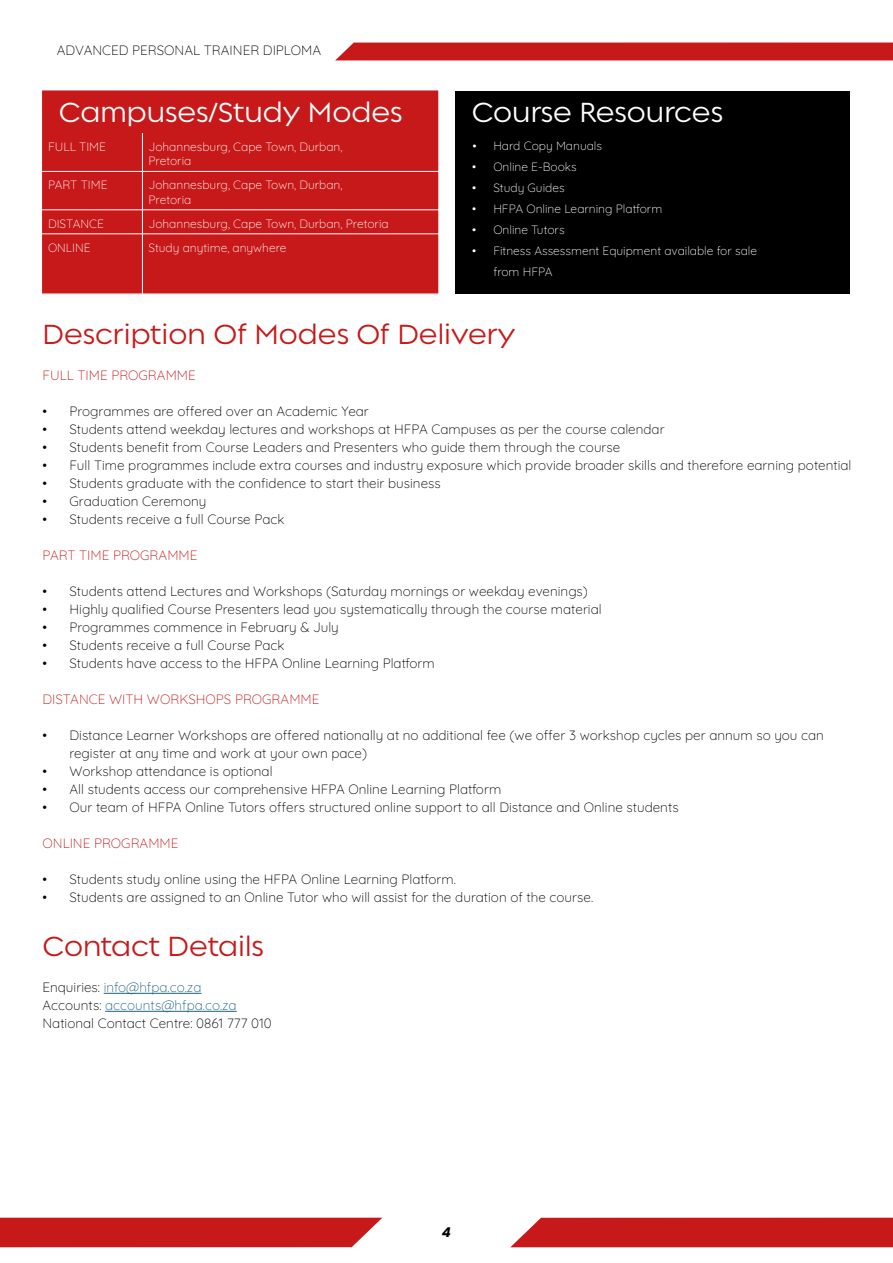
<style>
.page{position:relative;width:893px;height:1263px;background:#fff}
.page>*{position:absolute;margin:0;border:0;box-sizing:border-box;transform-origin:0 0}
.t1{font:500 30px "Regulator Nova";color:#c71919}
.t2{font:500 30px "Regulator Nova";color:#fff}
.t3{font:300 13.5px/18px "Quicksand";color:#000}
.t4{font:700 13.5px "Quicksand";color:#c71919}
.t5{font:700 13.5px "Quicksand";color:#000}
.t6{font:italic 700 13.5px "Poppins";color:#000}
.t7{font:12px/14.4px "Quicksand";color:#fff}
.t8{font:500 12px "Quicksand";color:#fff}
.s1{font-family:"Poppins"}
.s2{color:#1d6285}
</style>
<div class="page">
<div style="left:0;top:1218px;width:382px;height:29px;background:#c71919"></div>
<div style="left:510px;top:1218px;width:383px;height:29px;background:#c71919"></div>
<div style="left:42px;top:90px;width:396px;height:204px;background:#c71919;border:2px solid #c71919"></div>
<hr style="left:142px;top:133px;width:1px;height:38px;background:#fff">
<hr style="left:42px;top:171px;width:100px;height:1px;background:#fff">
<hr style="left:142px;top:171px;width:297px;height:1px;background:#fff">
<hr style="left:142px;top:172px;width:1px;height:38px;background:#fff">
<hr style="left:42px;top:210px;width:100px;height:1px;background:#fff">
<hr style="left:142px;top:210px;width:297px;height:1px;background:#fff">
<svg style="left:142px;top:210px;width:1px;height:24px"></svg>
<hr style="left:42px;top:234px;width:100px;height:1px;background:#fff">
<hr style="left:142px;top:234px;width:297px;height:1px;background:#fff">
<hr style="left:142px;top:234px;width:1px;height:60px;background:#fff">
<div style="left:455px;top:91px;width:395px;height:202px;background:#000"></div>
<hr style="left:104px;top:993px;width:97px;height:1px;background:#1d6285">
<hr style="left:105px;top:1011px;width:132px;height:1px;background:#1d6285">
<div style="left:335px;top:43px;width:558px;height:17px;background:#c71919"></div>
<p class="t5" style="left:57px;top:40px;width:266px">ADVANCED PERSONAL TRAINER DIPLOMA</p>
<h1 class="t2" style="left:59px;top:95px;width:345px">Campuses/Study Modes</h1>
<p class="t8" style="left:48px;top:137px;width:59px">FULL TIME</p>
<p class="t7" style="left:148px;top:138px;width:196px">Johannesburg, Cape Town, Durban,<br>Pretoria</p>
<p class="t8" style="left:48px;top:176px;width:61px">PART TIME</p>
<p class="t7" style="left:148px;top:177px;width:196px">Johannesburg, Cape Town, Durban,<br>Pretoria</p>
<p class="t8" style="left:48px;top:214px;width:57px">DISTANCE</p>
<p class="t7" style="left:148px;top:215px;width:242px">Johannesburg, Cape Town, Durban, Pretoria</p>
<p class="t8" style="left:48px;top:238px;width:44px">ONLINE</p>
<p class="t7" style="left:148px;top:239px;width:140px">Study anytime, anywhere</p>
<h1 class="t2" style="left:472px;top:95px;width:253px">Course Resources</h1>
<p class="t7" style="left:472px;top:137px;width:132px"><span class="s1">•</span> Hard Copy Manuals</p>
<p class="t7" style="left:472px;top:158px;width:106px">• Online E-Books</p>
<p class="t7" style="left:472px;top:179px;width:94px">• Study Guides</p>
<p class="t7" style="left:472px;top:200px;width:192px">• HFPA Online Learning Platform</p>
<p class="t7" style="left:472px;top:221px;width:94px">• Online Tutors</p>
<p class="t7" style="left:493px;top:239px;width:265px;line-height:21px;text-indent:-21px">• Fitness Assessment Equipment available for sale from HFPA</p>
<h1 class="t1" style="left:43px;top:318px;width:474px">Description Of Modes Of Delivery</h1>
<p class="t4" style="left:43px;top:365px;width:155px">FULL TIME PROGRAMME</p>
<p class="t3" style="left:43px;top:401px;width:328px">• Programmes are offered over an Academic Year</p>
<p class="t3" style="left:43px;top:419px;width:624px">• Students attend weekday lectures and workshops at HFPA Campuses as per the course calendar</p>
<p class="t3" style="left:43px;top:437px;width:579px">• Students benefit from Course Leaders and Presenters who guide them through the course</p>
<p class="t3" style="left:43px;top:455px;width:810px">• Full Time programmes include extra courses and industry exposure which provide broader skills and therefore earning potential</p>
<p class="t3" style="left:43px;top:473px;width:400px">• Students graduate with the confidence to start their business</p>
<p class="t3" style="left:43px;top:491px;width:165px">• Graduation Ceremony</p>
<p class="t3" style="left:43px;top:509px;width:243px">• Students receive a full Course Pack</p>
<p class="t4" style="left:43px;top:545px;width:156px">PART TIME PROGRAMME</p>
<p class="t3" style="left:43px;top:581px;width:547px">• Students attend Lectures and Workshops (Saturday mornings or weekday evenings)</p>
<p class="t3" style="left:43px;top:599px;width:561px">• Highly qualified Course Presenters lead you systematically through the course material</p>
<p class="t3" style="left:43px;top:617px;width:298px">• Programmes commence in February &amp; July</p>
<p class="t3" style="left:43px;top:635px;width:243px">• Students receive a full Course Pack</p>
<p class="t3" style="left:43px;top:653px;width:394px">• Students have access to the HFPA Online Learning Platform</p>
<p class="t4" style="left:43px;top:689px;width:278px">DISTANCE WITH WORKSHOPS PROGRAMME</p>
<p class="t3" style="left:70px;top:725px;width:756px;text-indent:-27px">• Distance Learner Workshops are offered nationally at no additional fee (we offer 3 workshop cycles per annum so you can register at any time and work at your own pace)</p>
<p class="t3" style="left:43px;top:761px;width:232px">• Workshop attendance is optional</p>
<p class="t3" style="left:43px;top:779px;width:460px">• All students access our comprehensive HFPA Online Learning Platform</p>
<p class="t3" style="left:43px;top:797px;width:638px">• Our team of HFPA Online Tutors offers structured online support to all Distance and Online students</p>
<p class="t4" style="left:43px;top:833px;width:137px">ONLINE PROGRAMME</p>
<p class="t3" style="left:43px;top:869px;width:415px">• Students study online using the HFPA Online Learning Platform.</p>
<p class="t3" style="left:43px;top:887px;width:552px">• Students are assigned to an Online Tutor who will assist for the duration of the course.</p>
<h1 class="t1" style="left:43px;top:930px;width:223px">Contact Details</h1>
<p class="t3" style="left:43px;top:977px;width:231px">Enquiries: <span class="s2">info@hfpa.co.za<br></span>Accounts: <span class="s2">accounts@hfpa.co.za<br></span>National Contact Centre: 0861 777 010</p>
<p class="t6" style="left:442px;top:1224px;width:11px">4</p>
</div>
